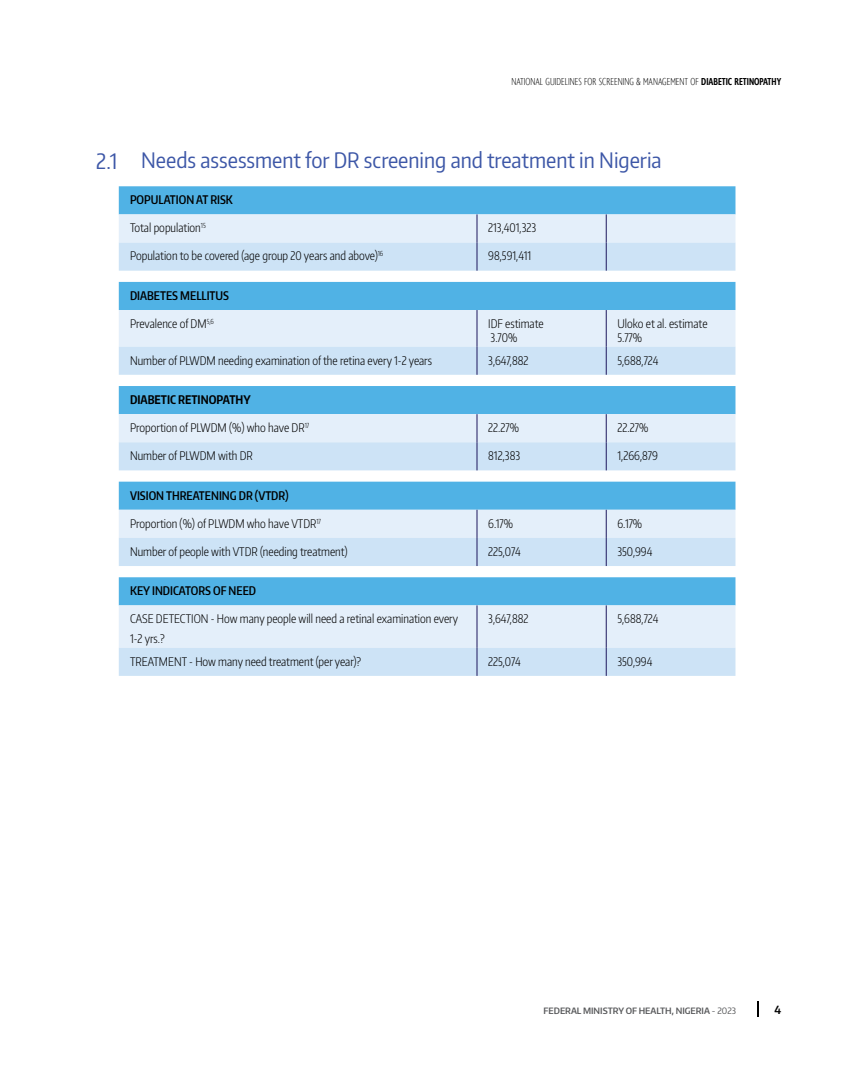
<style>
.page{position:relative;width:855px;height:1080px;background:#fff}
.page>*{position:absolute;margin:0;border:0;box-sizing:border-box;transform-origin:0 0}
.t1{font:21.25px "Encode Sans Condensed";color:#3d57a7}
.t2{font:300 11.88px/14.2px "Encode Sans Compressed";color:#000}
.t3{font:600 11.88px "Encode Sans Compressed";color:#000}
.t4{font:700 11.88px "Encode Sans Compressed";color:#000}
.t5{font:600 11.25px "Encode Sans Narrow";color:#000}
.t6{font:300 expanded 10px "Astoria Sans";color:#000}
.t7{font:600 8.75px "Encode Sans Narrow";color:#58595b}
.s1{font-weight:500;font-stretch:condensed}
.s2{font-weight:400}
</style>
<div class="page">
<svg style="left:757px;top:1001px;width:2px;height:16px"></svg>
<div style="left:119px;top:186px;width:616px;height:28px;background:#50b2e5"></div>
<div style="left:119px;top:214px;width:616px;height:29px;background:#e4effa"></div>
<svg style="left:119px;top:243px;width:616px;height:433px;background:#b9ddf3"></svg>
<hr style="left:477px;top:605px;width:1px;height:43px;background:#1d175d">
<hr style="left:606px;top:605px;width:1px;height:43px;background:#1d175d">
<svg style="left:477px;top:648px;width:1px;height:28px"></svg>
<svg style="left:606px;top:648px;width:1px;height:28px"></svg>
<svg style="left:477px;top:510px;width:1px;height:56px"></svg>
<svg style="left:606px;top:510px;width:1px;height:56px"></svg>
<svg style="left:477px;top:414px;width:1px;height:56px"></svg>
<svg style="left:606px;top:414px;width:1px;height:56px"></svg>
<hr style="left:477px;top:310px;width:1px;height:37px;background:#1d175d">
<hr style="left:606px;top:310px;width:1px;height:37px;background:#1d175d">
<svg style="left:477px;top:347px;width:1px;height:28px"></svg>
<svg style="left:606px;top:347px;width:1px;height:28px"></svg>
<svg style="left:477px;top:214px;width:1px;height:57px"></svg>
<svg style="left:606px;top:214px;width:1px;height:57px"></svg>
<p class="t6" style="left:511px;top:76px;width:271px">NATIONAL GUIDELINES FOR SCREENING &amp; MANAGEMENT OF <span class="s1">DIABETIC RETINOPATHY</span></p>
<h1 class="t1" style="left:96px;top:146px;width:567px">2.1 Needs assessment for DR screening and treatment in Nigeria</h1>
<p class="t3" style="left:130px;top:192px;width:104px">POPULATION AT RISK</p>
<p class="t2" style="left:130px;top:220px;width:77px">Total population<sup>15</sup></p>
<p class="t2" style="left:488px;top:220px;width:50px">213,401,323</p>
<p class="t2" style="left:130px;top:248px;width:255px">Population to be covered (age group 20 years and above)<sup>16</sup></p>
<p class="t2" style="left:488px;top:248px;width:45px">98,591,411</p>
<p class="t3" style="left:130px;top:288px;width:101px">DIABETES MELLITUS</p>
<p class="t2" style="left:130px;top:316px;width:85px">Prevalence of DM<sup>5,6</sup></p>
<p class="t2" style="left:488px;top:316px;width:57px">IDF estimate<br>3.70%</p>
<p class="t2" style="left:617px;top:316px;width:92px">Uloko et al. estimate<br>5.77%</p>
<p class="t2" style="left:130px;top:353px;width:304px">Number of PLWDM needing examination of the retina every 1-2 years</p>
<p class="t2" style="left:488px;top:353px;width:42px">3,647,882</p>
<p class="t2" style="left:617px;top:353px;width:42px">5,688,724</p>
<p class="t4" style="left:130px;top:392px;width:122px">DIABETIC RETINOPATHY</p>
<p class="t2" style="left:130px;top:420px;width:181px">Proportion of PLWDM (%) who have DR<sup>17</sup></p>
<p class="t2" style="left:488px;top:420px;width:32px">22.27%</p>
<p class="t2" style="left:617px;top:420px;width:32px">22.27%</p>
<p class="t2" style="left:130px;top:448px;width:124px">Number of PLWDM with DR</p>
<p class="t2" style="left:488px;top:448px;width:34px">812,383</p>
<p class="t2" style="left:617px;top:448px;width:42px">1,266,879</p>
<p class="t3" style="left:130px;top:487px;width:160px">VISION THREATENING DR (VTDR)</p>
<p class="t2" style="left:130px;top:516px;width:193px">Proportion (%) of PLWDM who have VTDR<sup>17</sup></p>
<p class="t2" style="left:488px;top:516px;width:26px">6.17%</p>
<p class="t2" style="left:617px;top:516px;width:26px">6.17%</p>
<p class="t2" style="left:130px;top:544px;width:219px">Number of people with VTDR (needing treatment)</p>
<p class="t2" style="left:488px;top:544px;width:34px">225,074</p>
<p class="t2" style="left:617px;top:544px;width:36px">350,994</p>
<p class="t3" style="left:130px;top:583px;width:128px">KEY INDICATORS OF NEED</p>
<p class="t2" style="left:130px;top:608px;width:330px;line-height:20px">CASE DETECTION - How many people will need a retinal examination every<br>1-2 yrs.?</p>
<p class="t2" style="left:488px;top:611px;width:42px">3,647,882</p>
<p class="t2" style="left:617px;top:611px;width:42px">5,688,724</p>
<p class="t2" style="left:130px;top:654px;width:233px">TREATMENT - How many need treatment (per year)?</p>
<p class="t2" style="left:488px;top:654px;width:34px">225,074</p>
<p class="t2" style="left:617px;top:654px;width:36px">350,994</p>
<p class="t7" style="left:544px;top:1005px;width:194px">FEDERAL MINISTRY OF HEALTH, NIGERIA <span class="s2">- 2023</span></p>
<p class="t5" style="left:774px;top:1002px;width:8px">4</p>
</div>
